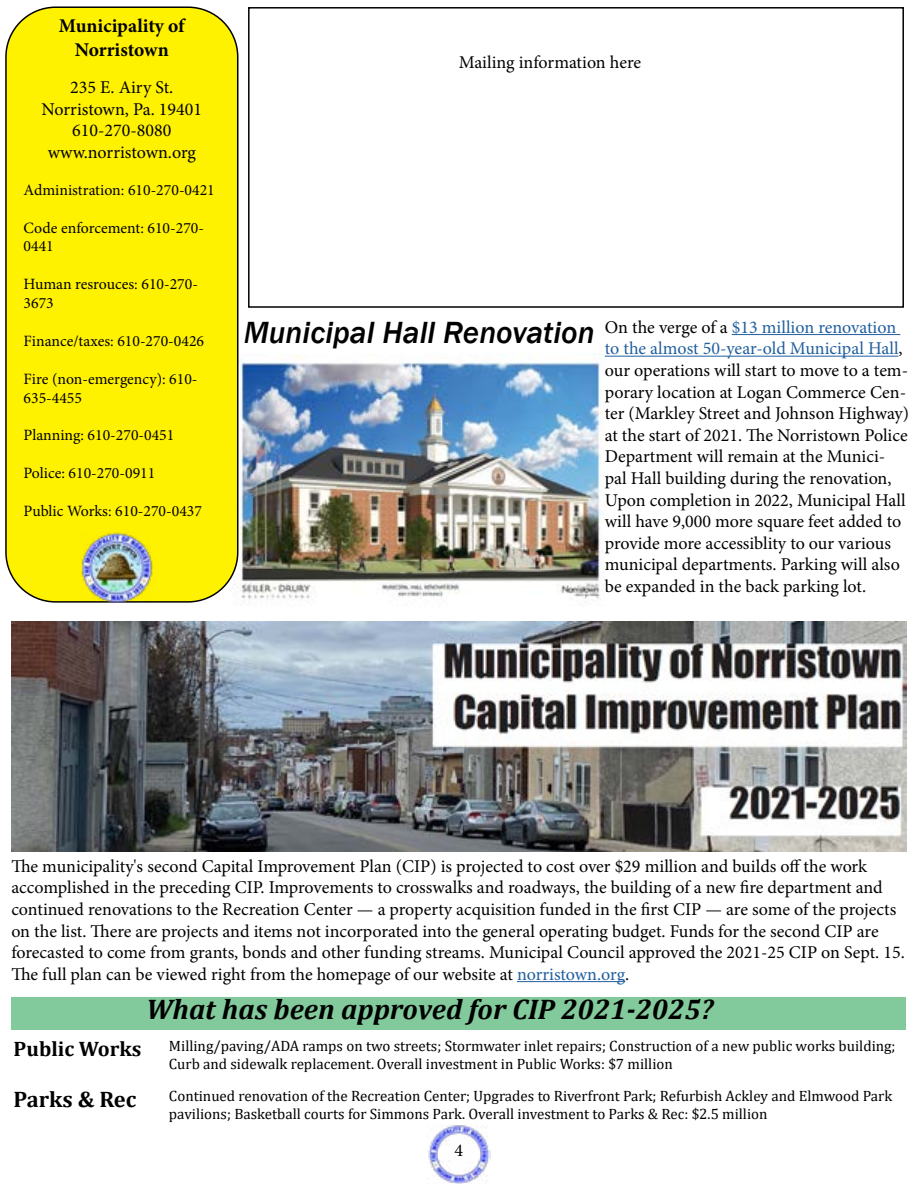
<style>
.page{position:relative;width:918px;height:1188px;background:#fff}
.page>*{position:absolute;margin:0;border:0;box-sizing:border-box;transform-origin:0 0}
.t1{font:italic 500 31.5px "Franklin Gothic";color:#000}
.t2{font:italic 700 28.5px "Cambria";color:#000}
.t3{font:700 22.5px "Cambria";color:#000}
.t4{font:700 21px "Cambria";color:#000}
.t5{font:700 19.5px/23.4px "Minion Pro";color:#000;text-align:center}
.t6{font:18px/21.6px "Minion Pro";color:#000}
.t7{font:15.75px/18.9px "Minion Pro";color:#000}
.t8{font:15px/18px "Cambria";color:#000}
.s1{color:#215e9e}
</style>
<div class="page">
<img style="left:232px;top:354px;width:376px;height:252px">
<div style="left:6px;top:7px;width:232px;height:595px;background:#fff200;border-radius:50px"></div>
<div style="left:5px;top:6px;width:233px;height:597px;border:2px solid #000;border-radius:50px"></div>
<img style="left:11px;top:622px;width:895px;height:229px">
<hr style="left:517px;top:981px;width:108px;height:1px;background:#215e9e">
<div style="left:11px;top:997px;width:895px;height:33px;background:#82ca9c"></div>
<img style="left:428px;top:1125px;width:62px;height:59px">
<hr style="left:732px;top:334px;width:168px;height:1px;background:#215e9e">
<hr style="left:605px;top:356px;width:293px;height:1px;background:#215e9e">
<div style="left:248px;top:7px;width:656px;height:301px;border:2px solid #000"></div>
<img style="left:80px;top:532px;width:74px;height:71px">
<p class="t5" style="left:59px;top:14px;width:127px">Municipality of<br>Norristown</p>
<p class="t6" style="left:42px;top:77px;width:162px;text-align:center">235 E. Airy St.<br>Norristown, Pa. 19401<br>610-270-8080 www.norristown.org</p>
<p class="t7" style="left:24px;top:180px;width:193px">Administration: 610-270-0421</p>
<p class="t7" style="left:24px;top:218px;width:182px">Code enforcement: 610-270-<br>0441</p>
<p class="t7" style="left:24px;top:275px;width:176px">Human resrouces: 610-270-<br>3673</p>
<p class="t7" style="left:24px;top:332px;width:182px">Finance/taxes: 610-270-0426</p>
<p class="t7" style="left:24px;top:369px;width:176px">Fire (non-emergency): 610-<br>635-4455</p>
<p class="t7" style="left:24px;top:426px;width:152px">Planning: 610-270-0451</p>
<p class="t7" style="left:24px;top:464px;width:133px">Police: 610-270-0911</p>
<p class="t7" style="left:24px;top:502px;width:180px">Public Works: 610-270-0437</p>
<p class="t6" style="left:459px;top:51px;width:184px">Mailing information here</p>
<h1 class="t1" style="left:244px;top:313px;width:654px">Municipal Hall Renovation <sup>On</sup> <sup>the</sup> <sup>verge</sup> <sup>of</sup> <sup>a</sup> <sup>$13</sup> <sup>million</sup> <sup>renovation</sup></h1>
<p class="t6" style="left:605px;top:338px;width:306px"><span class="s1">to the almost 50-year-old Municipal Hall</span>, our operations will start to move to a tem&shy;porary location at Logan Commerce Cen&shy;ter (Markley Street and Johnson Highway) at the start of 2021. The Norristown Police Department will remain at the Munici&shy;pal Hall building during the renovation, Upon completion in 2022, Municipal Hall will have 9,000 more square feet added to provide more accessiblity to our various municipal departments. Parking will also be expanded in the back parking lot.</p>
<p class="t6" style="left:11px;top:855px;width:895px">The municipality's second Capital Improvement Plan (CIP) is projected to cost over $29 million and builds off the work accomplished in the preceding CIP. Improvements to crosswalks and roadways, the building of a new fire department and continued renovations to the Recreation Center — a property acquisition funded in the first CIP — are some of the projects on the list. There are projects and items not incorporated into the general operating budget. Funds for the second CIP are forecasted to come from grants, bonds and other funding streams. Municipal Council approved the 2021-25 CIP on Sept. 15.<br>The full plan can be viewed right from the homepage of our website at <span class="s1">norristown.org</span>.</p>
<h2 class="t2" style="left:146px;top:989px;width:569px">What has been approved for CIP 2021-2025?</h2>
<p class="t4" style="left:14px;top:1034px;width:129px">Public Works</p>
<p class="t8" style="left:169px;top:1037px;width:728px">Milling/paving/ADA ramps on two streets; Stormwater inlet repairs; Construction of a new public works building;<br>Curb and sidewalk replacement. Overall investment in Public Works: $7 million</p>
<p class="t3" style="left:14px;top:1083px;width:124px">Parks &amp; Rec</p>
<p class="t8" style="left:169px;top:1087px;width:725px">Continued renovation of the Recreation Center; Upgrades to Riverfront Park; Refurbish Ackley and Elmwood Park pavilions; Basketball courts for Simmons Park. Overall investment to Parks &amp; Rec: $2.5 million</p>
<p class="t6" style="left:454px;top:1140px;width:10px">4</p>
</div>
